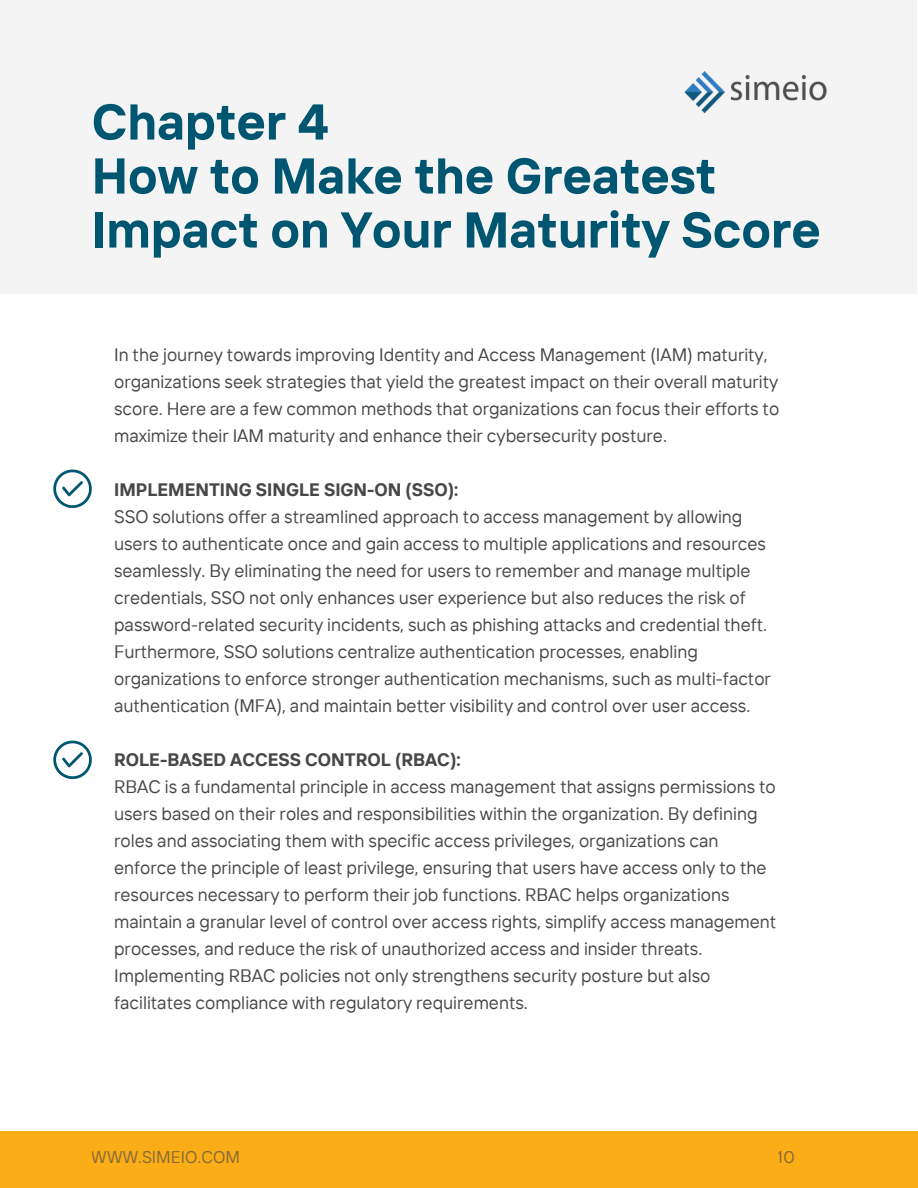
<style>
.page{position:relative;width:918px;height:1188px;background:#fff}
.page>*{position:absolute;margin:0;border:0;box-sizing:border-box;transform-origin:0 0}
.t1{font:700 50.25px/54px "TT Interphases";color:#005670}
.t2{font:18px/27px "TT Interphases";color:#474748}
.t3{font:700 18px "TT Interphases";color:#474748}
.t4{font:16.95px "TT Interphases";color:#474748}
</style>
<div class="page">
<div style="left:0;top:1131px;width:918px;height:57px;background:#fbad18"></div>
<div style="left:0;top:0;width:916px;height:294px;background:#f4f4f4"></div>
<img style="left:685px;top:72px;width:142px;height:40px">
<svg style="left:53px;top:470px;width:39px;height:38px"></svg>
<svg style="left:53px;top:741px;width:39px;height:38px"></svg>
<h1 class="t1" style="left:92px;top:94px;width:730px">Chapter 4<br>How to Make the Greatest<br>Impact on Your Maturity Score</h1>
<p class="t2" style="left:114px;top:341px;width:667px">In the journey towards improving Identity and Access Management (IAM) maturity, organizations seek strategies that yield the greatest impact on their overall maturity score. Here are a few common methods that organizations can focus their efforts to maximize their IAM maturity and enhance their cybersecurity posture.</p>
<p class="t3" style="left:114px;top:478px;width:346px">IMPLEMENTING SINGLE SIGN-ON (SSO):</p>
<p class="t2" style="left:114px;top:503px;width:658px">SSO solutions offer a streamlined approach to access management by allowing users to authenticate once and gain access to multiple applications and resources seamlessly. By eliminating the need for users to remember and manage multiple credentials, SSO not only enhances user experience but also reduces the risk of password-related security incidents, such as phishing attacks and credential theft.<br>Furthermore, SSO solutions centralize authentication processes, enabling organizations to enforce stronger authentication mechanisms, such as multi-factor authentication (MFA), and maintain better visibility and control over user access.</p>
<p class="t3" style="left:114px;top:748px;width:348px">ROLE-BASED ACCESS CONTROL (RBAC):</p>
<p class="t2" style="left:114px;top:773px;width:664px">RBAC is a fundamental principle in access management that assigns permissions to users based on their roles and responsibilities within the organization. By defining roles and associating them with specific access privileges, organizations can enforce the principle of least privilege, ensuring that users have access only to the resources necessary to perform their job functions. RBAC helps organizations maintain a granular level of control over access rights, simplify access management processes, and reduce the risk of unauthorized access and insider threats.<br>Implementing RBAC policies not only strengthens security posture but also facilitates compliance with regulatory requirements.</p>
<p class="t4" style="left:92px;top:1146px;width:150px">WWW.SIMEIO.COM</p>
<p class="t4" style="left:778px;top:1146px;width:19px">10</p>
</div>
